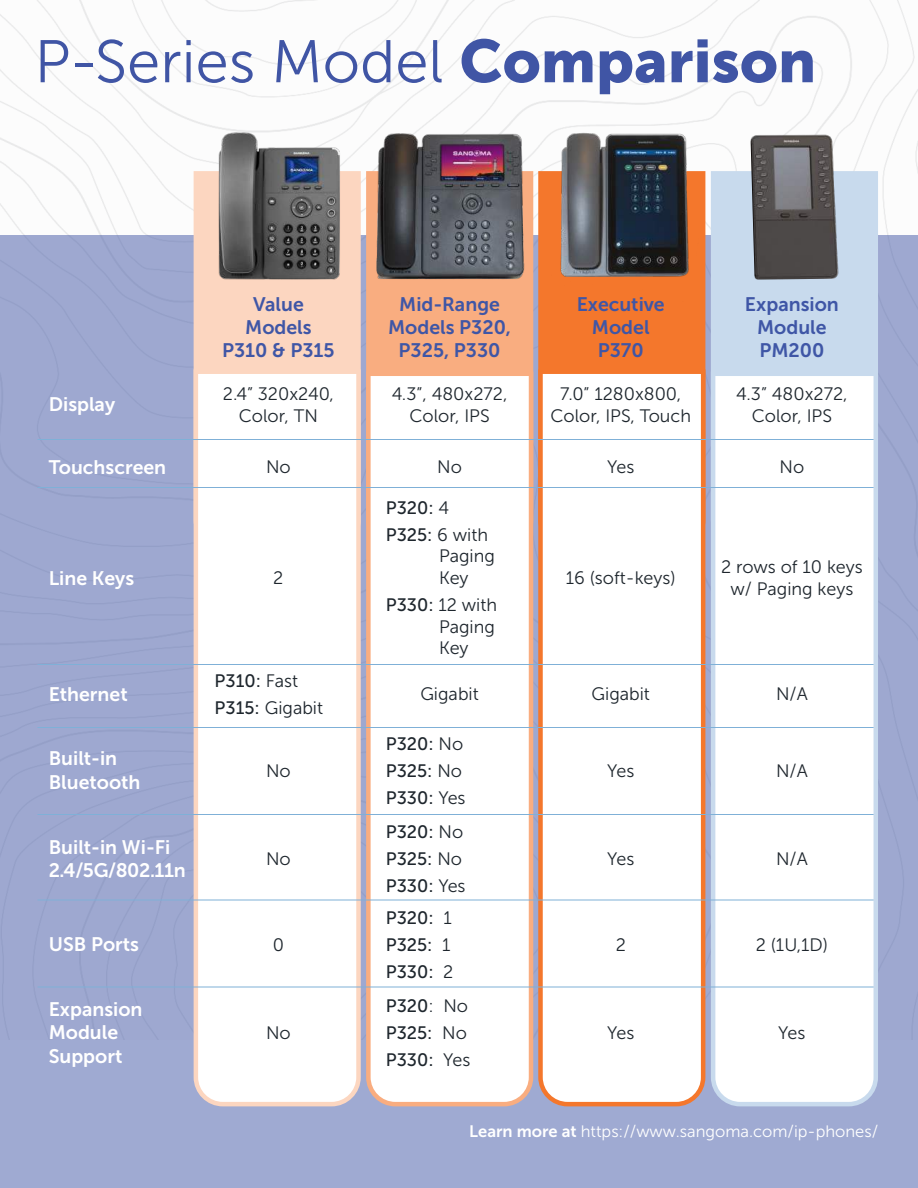
<style>
.page{position:relative;width:918px;height:1188px;background:#fff}
.page>*{position:absolute;margin:0;border:0;box-sizing:border-box;transform-origin:0 0}
.t1{font:60px "Museo Sans 300";color:#4055a5}
.t2{font:19.5px/23.4px "Museo Sans 700";color:#fff}
.t3{font:19.5px/23.4px "Museo Sans 700";color:#3f56a6;text-align:center}
.t4{font:18px/21.6px "Museo Sans 300";color:#1e262d;text-align:center}
.t5{font:18px/27px "Museo Sans 500";color:#1e262d}
.t6{font:16.5px "Museo Sans 300";color:#fff}
.s1{font-family:"Museo Sans 900"}
.s2{font-family:"Museo Sans 300"}
.s3{font-family:"Museo Sans 500"}
.s4{font-family:"Museo Sans 700"}
</style>
<div class="page">
<div style="left:0;top:235px;width:918px;height:953px;background:#9ea8d0"></div>
<div style="left:191px;top:171px;width:172px;height:196px;background:#fcd6c0"></div>
<div style="left:364px;top:170px;width:172px;height:199px;background:#f9ad80"></div>
<div style="left:536px;top:169px;width:170px;height:198px;background:#f4772c"></div>
<div style="left:709px;top:169px;width:169px;height:200px;background:#c8daed"></div>
<svg style="left:191px;top:367px;width:172px;height:740px;background:#fbf9f9"></svg>
<svg style="left:364px;top:369px;width:172px;height:738px;background:#fbf7f5"></svg>
<svg style="left:536px;top:367px;width:172px;height:740px;background:#fbf3f0"></svg>
<svg style="left:709px;top:369px;width:169px;height:738px;background:#fafbfd"></svg>
<img style="left:210px;top:131px;width:136px;height:152px">
<img style="left:374px;top:130px;width:160px;height:165px">
<img style="left:545px;top:130px;width:163px;height:175px">
<img style="left:750px;top:130px;width:90px;height:150px">
<hr style="left:38px;top:439px;width:836px;height:1px;background:#7fb0d7">
<hr style="left:38px;top:487px;width:836px;height:1px;background:#7fb0d7">
<hr style="left:38px;top:664px;width:836px;height:1px;background:#7fb0d7">
<hr style="left:38px;top:727px;width:836px;height:1px;background:#7fb0d7">
<hr style="left:38px;top:814px;width:836px;height:1px;background:#7fb0d7">
<hr style="left:38px;top:900px;width:836px;height:1px;background:#7fb0d7">
<hr style="left:38px;top:987px;width:836px;height:1px;background:#7fb0d7">
<div style="left:196px;top:369px;width:164px;height:5px;background:#fcd6c0"></div>
<div style="left:367px;top:369px;width:164px;height:5px;background:#f9ad80"></div>
<div style="left:540px;top:369px;width:164px;height:5px;background:#f4772c"></div>
<div style="left:712px;top:369px;width:164px;height:5px;background:#c8daed"></div>
<h1 class="t1" style="left:34px;top:38px;width:783px">P-Series Model <span class="s1">Comparison</span></h1>
<p class="t3" style="left:222px;top:294px;width:114px">Value<br>Models<br>P310 &amp; P315</p>
<p class="t3" style="left:388px;top:294px;width:124px">Mid-Range<br>Models P320,<br>P325, P330</p>
<p class="t3" style="left:577px;top:294px;width:90px">Executive<br>Model<br>P370</p>
<p class="t3" style="left:745px;top:294px;width:95px">Expansion<br>Module<br>PM200</p>
<p class="t2" style="left:49px;top:394px;width:68px">Display</p>
<p class="t4" style="left:223px;top:384px;width:113px">2.4” 320x240,<br>Color, TN</p>
<p class="t4" style="left:392px;top:384px;width:117px">4.3”, 480x272,<br>Color, IPS</p>
<p class="t4" style="left:550px;top:384px;width:142px">7.0” 1280x800,<br>Color, IPS, Touch</p>
<p class="t4" style="left:736px;top:384px;width:113px">4.3” 480x272,<br>Color, IPS</p>
<p class="t2" style="left:49px;top:457px;width:119px">Touchscreen</p>
<p class="t4" style="left:266px;top:457px;width:26px">No</p>
<p class="t4" style="left:437px;top:457px;width:26px">No</p>
<p class="t4" style="left:607px;top:457px;width:29px">Yes</p>
<p class="t4" style="left:780px;top:457px;width:26px">No</p>
<p class="t2" style="left:49px;top:568px;width:87px">Line Keys</p>
<p class="t4" style="left:273px;top:568px;width:12px">2</p>
<p class="t2" style="left:49px;top:684px;width:81px">Ethernet</p>
<p class="t2" style="left:49px;top:749px;width:93px">Built-in<br>Bluetooth</p>
<p class="t2" style="left:49px;top:837px;width:139px">Built-in Wi-Fi<br>2.4/5G/802.11n</p>
<p class="t5" style="left:215px;top:667px;width:85px">P310: <span class="s2">Fast</span></p>
<p class="t4" style="left:215px;top:698px;width:110px"><span class="s3">P315:</span> Gigabit</p>
<p class="t4" style="left:266px;top:761px;width:26px">No</p>
<p class="t4" style="left:266px;top:850px;width:26px">No</p>
<p class="t2" style="left:49px;top:934px;width:92px">USB Ports</p>
<p class="t4" style="left:273px;top:935px;width:13px">0</p>
<p class="t2" style="left:49px;top:999px;width:95px">Expansion<br>Module<br>Support</p>
<p class="t4" style="left:266px;top:1023px;width:26px">No</p>
<p class="t5" style="left:386px;top:494px;width:104px">P320: <span class="s2">4<br></span>P325: <span class="s2">6 with</span></p>
<p class="t4" style="left:439px;top:547px;width:57px;text-align:left">Paging<br>Key</p>
<p class="t4" style="left:439px;top:595px;width:60px;text-align:left;text-indent:-53px"><span class="s3">P330:</span> 12 with<br>Paging<br>Key</p>
<p class="t4" style="left:566px;top:568px;width:111px">16 (soft-keys)</p>
<p class="t4" style="left:721px;top:558px;width:143px">2 rows of 10 keys w/ Paging keys</p>
<p class="t4" style="left:420px;top:685px;width:60px">Gigabit</p>
<p class="t4" style="left:592px;top:685px;width:60px">Gigabit</p>
<p class="t4" style="left:776px;top:685px;width:33px">N/A</p>
<p class="t5" style="left:386px;top:730px;width:81px">P320: <span class="s2">No<br></span>P325: <span class="s2">No<br></span>P330: <span class="s2">Yes</span></p>
<p class="t5" style="left:386px;top:818px;width:81px">P320: <span class="s2">No<br></span>P325: <span class="s2">No<br></span>P330: <span class="s2">Yes</span></p>
<p class="t5" style="left:386px;top:904px;width:69px">P320: <span class="s2">1<br></span>P325: <span class="s2">1<br></span>P330: <span class="s2">2</span></p>
<p class="t5" style="left:386px;top:992px;width:86px">P320<span class="s2">: No<br></span>P325: <span class="s2">No<br></span>P330: <span class="s2">Yes</span></p>
<p class="t4" style="left:607px;top:761px;width:29px">Yes</p>
<p class="t4" style="left:776px;top:761px;width:33px">N/A</p>
<p class="t4" style="left:607px;top:850px;width:29px">Yes</p>
<p class="t4" style="left:776px;top:850px;width:33px">N/A</p>
<p class="t4" style="left:616px;top:935px;width:12px">2</p>
<p class="t4" style="left:756px;top:935px;width:74px">2 (1U,1D)</p>
<p class="t4" style="left:607px;top:1023px;width:29px">Yes</p>
<p class="t4" style="left:778px;top:1023px;width:29px">Yes</p>
<p class="t6" style="left:469px;top:1125px;width:410px"><span class="s4">Learn more at</span> https://www.sangoma.com/ip-phones/</p>
</div>
